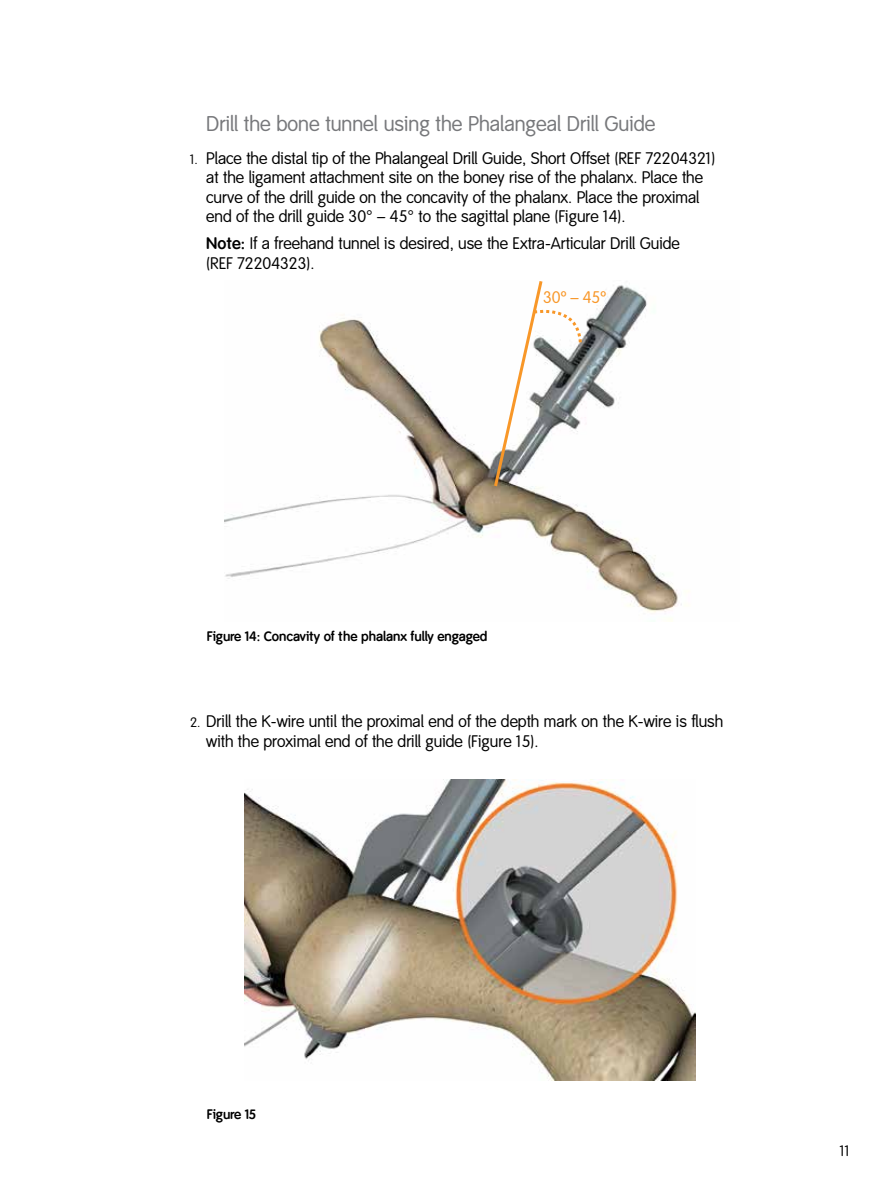
<style>
.page{position:relative;width:893px;height:1188px;background:#fff}
.page>*{position:absolute;margin:0;border:0;box-sizing:border-box;transform-origin:0 0}
.t1{font:21px "Smith&Nephew";color:#77787b}
.t2{font:16.5px/19.5px "Smith&Nephew";color:#000}
.t3{font:16.5px "Smith&Nephew";color:#f89728}
.t4{font:15px "Smith&Nephew";color:#000}
.t5{font:700 13.5px "Smith&Nephew";color:#000}
.s1{font-size:13.5px}
.s2{font-weight:700}
</style>
<div class="page">
<img style="left:224px;top:285px;width:458px;height:337px">
<img style="left:244px;top:779px;width:452px;height:301px">
<svg style="left:492px;top:281px;width:91px;height:209px"></svg>
<p class="t1" style="left:206px;top:111px;width:451px">Drill the bone tunnel using the Phalangeal Drill Guide</p>
<p class="t2" style="left:206px;top:149px;width:511px;text-indent:-16px"><span class="s1">1.</span> Place the distal tip of the Phalangeal Drill Guide, Short Offset (REF 72204321) at the ligament attachment site on the boney rise of the phalanx. Place the curve of the drill guide on the concavity of the phalanx. Place the proximal end of the drill guide 30° – 45° to the sagittal plane (Figure 14).</p>
<p class="t2" style="left:206px;top:234px;width:475px"><span class="s2">Note:</span> If a freehand tunnel is desired, use the Extra-Articular Drill Guide (REF 72204323).</p>
<p class="t3" style="left:543px;top:288px;width:65px">30º – 45º</p>
<p class="t5" style="left:207px;top:629px;width:282px">Figure 14: Concavity of the phalanx fully engaged</p>
<p class="t2" style="left:206px;top:712px;width:519px;text-indent:-16px"><span class="s1">2.</span> Drill the K-wire until the proximal end of the depth mark on the K-wire is flush with the proximal end of the drill guide (Figure 15).</p>
<p class="t5" style="left:207px;top:1107px;width:51px">Figure 15</p>
<p class="t4" style="left:840px;top:1143px;width:12px">11</p>
</div>
